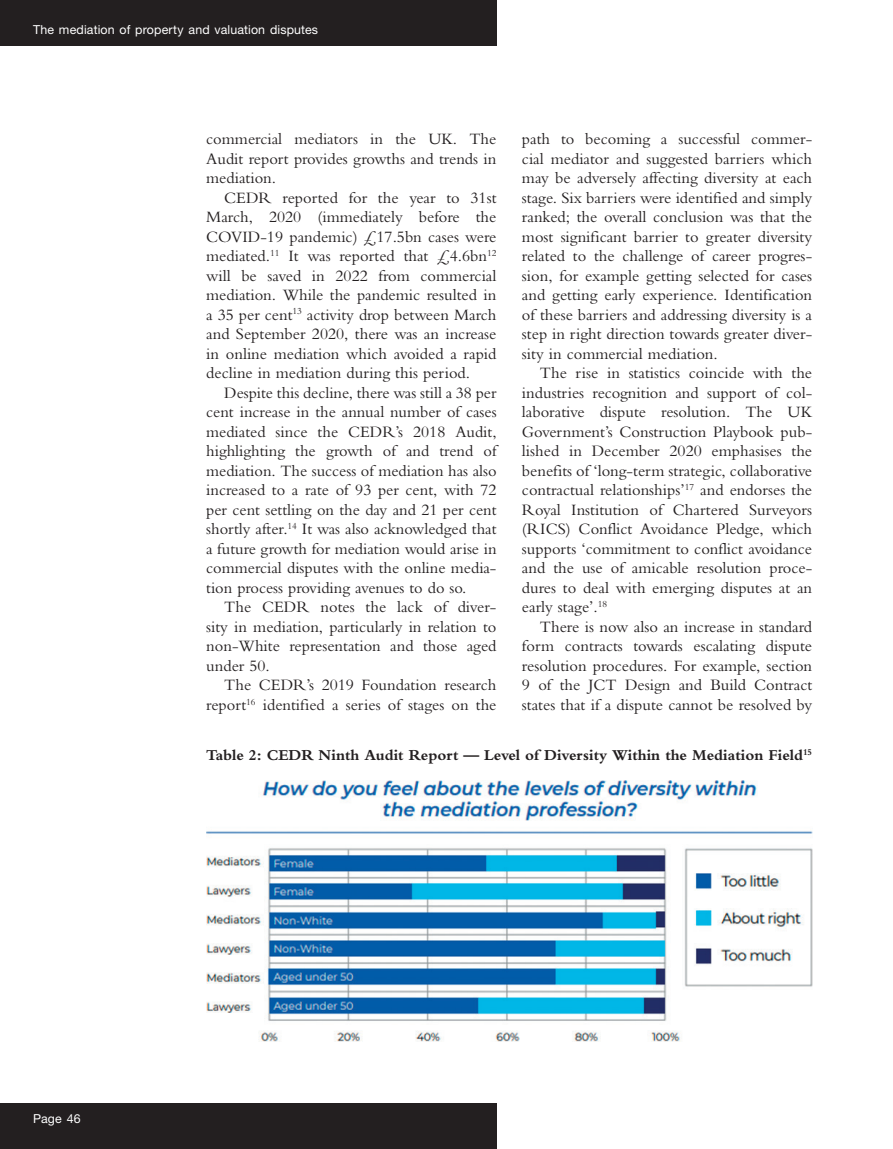
<style>
.page{position:relative;width:893px;height:1149px;background:#fff}
.page>*{position:absolute;margin:0;border:0;box-sizing:border-box;transform-origin:0 0}
.text_indent{font:16.5px/19.5px "Bembo MT Pro";color:#231f20;text-align:justify}
.tab_head{font:700 15.75px "Bembo MT Pro";color:#231f20}
.t1{font:12.3px "Helvetica Neue LT Pro";letter-spacing:.01em;color:#fff}
</style>
<div class="page">
<div style="left:0;top:0;width:496px;height:46px;background:#231f20"></div>
<div style="left:0;top:1103px;width:496px;height:45px;background:#231f20"></div>
<img style="left:206px;top:780px;width:606px;height:261px">
<p class="t1" style="left:33px;top:22px;width:286px">The mediation of property and valuation disputes</p>
<p class="text_indent" style="left:206px;top:129px;width:292px">commercial mediators in the UK. The Audit report provides growths and trends in mediation.</p>
<p class="text_indent" style="left:206px;top:187px;width:292px;text-indent:18px">CEDR reported for the year to 31st March, 2020 (immediately before the COVID-19 pandemic) £17.5bn cases were mediated.<sup>11</sup> It was reported that £4.6bn<sup>12 </sup>will be saved in 2022 from commercial mediation. While the pandemic resulted in a 35 per cent<sup>13</sup> activity drop between March and September 2020, there was an increase in online mediation which avoided a rapid decline in mediation during this period.</p>
<p class="text_indent" style="left:206px;top:382px;width:292px;text-indent:18px">Despite this decline, there was still a 38 per cent increase in the annual number of cases mediated since the CEDR’s 2018 Audit, highlighting the growth of and trend of mediation. The success of mediation has also increased to a rate of 93 per cent, with 72 per cent settling on the day and 21 per cent shortly after.<sup>14</sup> It was also acknowledged that a future growth for mediation would arise in commercial disputes with the online media&shy;tion process providing avenues to do so.</p>
<p class="text_indent" style="left:206px;top:597px;width:292px;text-indent:18px">The CEDR notes the lack of diver&shy;sity in mediation, particularly in relation to non-White representation and those aged under 50.</p>
<p class="text_indent" style="left:206px;top:675px;width:292px;text-align:right">The CEDR’s 2019 Foundation research report<sup>16</sup> identified a series of stages on the</p>
<p class="text_indent" style="left:522px;top:129px;width:292px">path to becoming a successful commer&shy;cial mediator and suggested barriers which may be adversely affecting diversity at each stage. Six barriers were identified and simply ranked; the overall conclusion was that the most significant barrier to greater diversity related to the challenge of career progres&shy;sion, for example getting selected for cases and getting early experience. Identification of these barriers and addressing diversity is a step in right direction towards greater diver&shy;sity in commercial mediation.</p>
<p class="text_indent" style="left:522px;top:363px;width:292px;text-indent:18px">The rise in statistics coincide with the industries recognition and support of col&shy;laborative dispute resolution. The UK Government’s Construction Playbook pub&shy;lished in December 2020 emphasises the benefits of ‘long-term strategic, collaborative contractual relationships’<sup>17</sup> and endorses the Royal Institution of Chartered Surveyors (RICS) Conflict Avoidance Pledge, which supports ‘commitment to conflict avoidance and the use of amicable resolution proce&shy;dures to deal with emerging disputes at an early stage’.<sup>18</sup></p>
<p class="text_indent" style="left:522px;top:616px;width:292px;text-indent:18px">There is now also an increase in standard form contracts towards escalating dispute resolution procedures. For example, section 9 of the JCT Design and Build Contract states that if a dispute cannot be resolved by</p>
<p class="tab_head" style="left:206px;top:746px;width:607px">Table 2: CEDR Ninth Audit Report — Level of Diversity Within the Mediation Field<sup>15</sup></p>
<p class="t1" style="left:33px;top:1110px;width:49px">Page 46</p>
</div>
